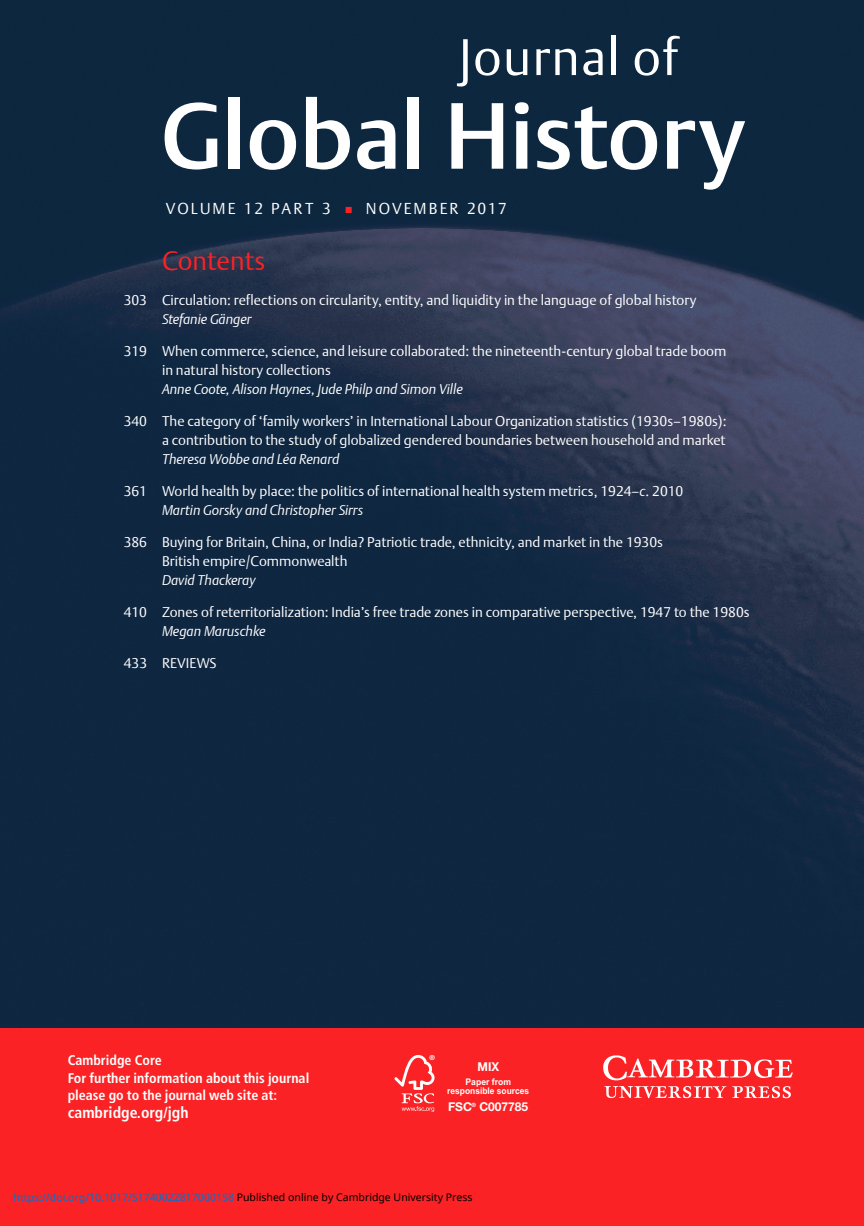
<style>
.page{position:relative;width:864px;height:1226px;background:#fff}
.page>*{position:absolute;margin:0;border:0;box-sizing:border-box;transform-origin:0 0}
.t1{font:500 92.75px "Argo 2008";color:#fff}
.t2{font:300 50.75px "Argo 2008";letter-spacing:.025em;color:#fff}
.t3{font:300 26.25px "Argo 2008";color:#fa2224}
.t4{font:300 15.75px "Argo 2008";letter-spacing:.135em;color:#fff}
.t5{font:700 condensed 15.75px "Frutiger LT Std";color:#fff}
.t6{font:300 14px/19.2px "Argo 2008";color:#fff}
.t7{font:italic 300 14px "Argo 2008";color:#fff}
.t8{font:700 condensed 14px/17.5px "Frutiger LT Std";color:#fff}
.t9{font:700 12.25px "Helvetica Neue";color:#fff}
.t10{font:700 12.25px "Helvetica Neue";color:#fff;scale:.95 1}
.t11{font:10.5px "Noto Sans";color:#0172cf}
.t12{font:700 9.28px "Arial";color:#fff;scale:.91 1}
.t13{font:700 9.1px "Arial";color:#fff;scale:.95 1}
.t14{font:700 6.83px "Helvetica Neue";color:#fff}
.s1{font-family:"Mathematical Pi Six";font-weight:400;font-size:8.75px;color:#fa2224}
.s2{font-style:italic}
.s3{font-size:12.08px}
.s4{color:#000}
</style>
<div class="page">
<img style="left:0;top:0;width:863px;height:1028px">
<div style="left:0;top:1028px;width:863px;height:197px;background:#fa2224"></div>
<img style="left:603px;top:1055px;width:189px;height:50px">
<svg style="left:394px;top:1054px;width:40px;height:57px"></svg>
<h2 class="t2" style="left:458px;top:25px;width:221px">Journal of</h2>
<h1 class="t1" style="left:161px;top:77px;width:585px">Global History</h1>
<p class="t4" style="left:166px;top:199px;width:166px">VOLUME 12 PART 3</p>
<p class="t4" style="left:345px;top:199px;width:163px"><span class="s1">-</span> NOVEMBER 2017</p>
<h3 class="t3" style="left:162px;top:244px;width:105px">Contents</h3>
<p class="t6" style="left:124px;top:289px;width:574px">303 Circulation: reflections on circularity, entity, and liquidity in the language of global history</p>
<p class="t7" style="left:162px;top:310px;width:91px">Stefanie Gänger</p>
<p class="t6" style="left:162px;top:340px;width:565px;text-indent:-38px">319 When commerce, science, and leisure collaborated: the nineteenth-century global trade boom in natural history collections</p>
<p class="t7" style="left:162px;top:380px;width:302px">Anne Coote, Alison Haynes, Jude Philp and Simon Ville</p>
<p class="t6" style="left:124px;top:411px;width:604px;text-align:right">340 The category of ‘family workers’ in International Labour Organization statistics (1930s–1980s): a contribution to the study of globalized gendered boundaries between household and market</p>
<p class="t7" style="left:162px;top:450px;width:179px">Theresa Wobbe and Léa Renard</p>
<p class="t6" style="left:162px;top:481px;width:522px;text-indent:-38px">361 World health by place: the politics of international health system metrics, 1924–<span class="s2">c</span>. 2010<br><span class="s2">Martin Gorsky and Christopher Sirrs</span></p>
<p class="t6" style="left:162px;top:532px;width:502px;text-indent:-38px">386 Buying for Britain, China, or India? Patriotic trade, ethnicity, and market in the 1930s<br>British empire/Commonwealth</p>
<p class="t7" style="left:162px;top:571px;width:95px">David Thackeray</p>
<p class="t6" style="left:124px;top:602px;width:627px">410 Zones of reterritorialization: India’s free trade zones in comparative perspective, 1947 to the 1980s</p>
<p class="t7" style="left:162px;top:622px;width:105px">Megan Maruschke</p>
<p class="t6" style="left:124px;top:653px;width:94px">433 REVIEWS</p>
<p class="t8" style="left:68px;top:1052px;width:243px">Cambridge Core<br>For further information about this journal please go to the journal web site at:</p>
<p class="t5" style="left:68px;top:1106px;width:122px">cambridge.org/jgh</p>
<p class="t14" style="left:429px;top:1055px;width:7px">®</p>
<p class="t10" style="left:477px;top:1062px;width:24px">MIX</p>
<p class="t13" style="left:465px;top:1076px;width:49px">Paper from</p>
<p class="t12" style="left:447px;top:1085px;width:92px">responsible sources</p>
<p class="t9" style="left:448px;top:1102px;width:82px"><span class="s3">FSC</span><sup>®</sup> C007785</p>
<p class="t11" style="left:14px;top:1189px;width:460px">https://doi.org/10.1017/S1740022817000158 <span class="s4">Published online by Cambridge University Press</span></p>
</div>
